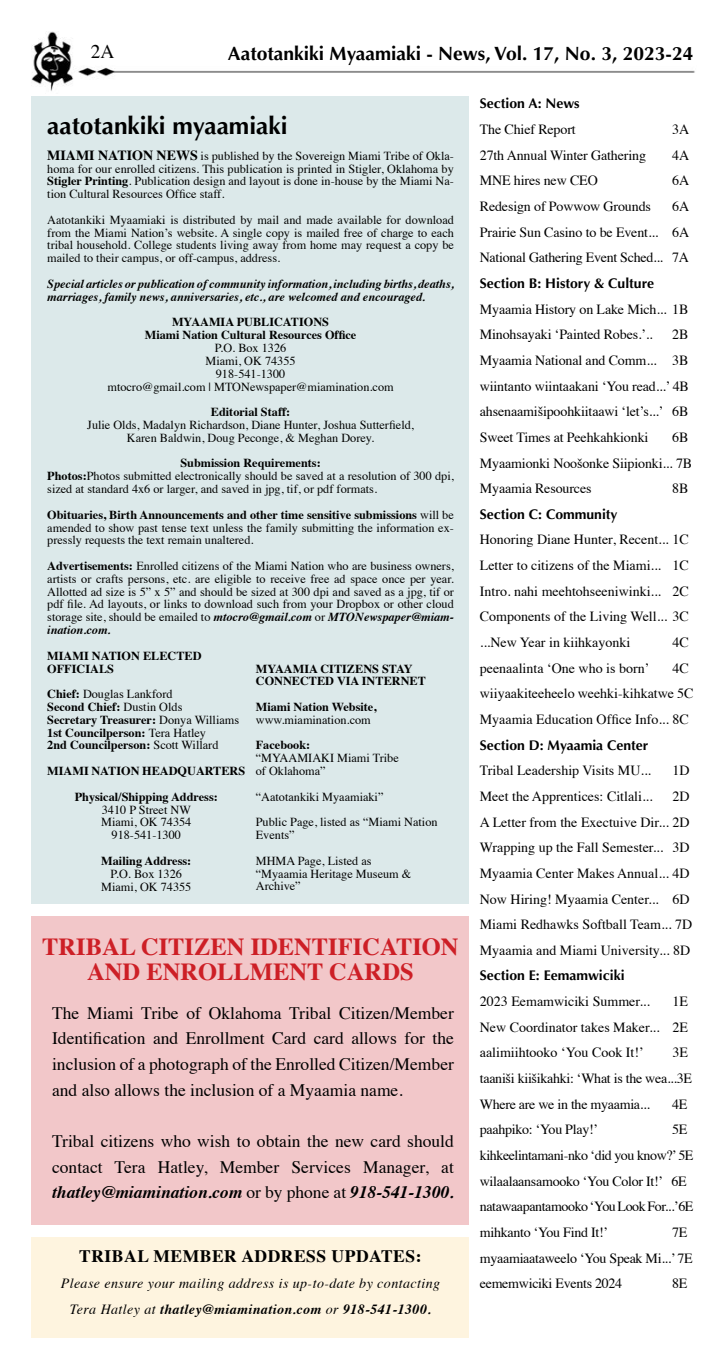
<style>
.page{position:relative;width:725px;height:1371px;background:#fff}
.page>*{position:absolute;margin:0;border:0;box-sizing:border-box;transform-origin:0 0}
.t1{font:700 24.5px/25.6px "Times";color:#cd1f26;text-align:center}
.t2{font:700 24.5px "Optima";color:#000}
.t3{font:700 19.25px "Optima";color:#000}
.t4{font:19.25px "Times";color:#000}
.t5{font:17.5px/25.6px "Times";color:#000;text-align:justify}
.t6{font:700 17.5px "Times";letter-spacing:.03em;color:#000}
.t7{font:14px/25.6px "Times";letter-spacing:-.01em;color:#000}
.t8{font:14px/25.6px "Times";letter-spacing:-.03em;color:#000}
.t9{font:italic 14px/25.6px "Times";letter-spacing:.03em;color:#000;text-align:center}
.t10{font:700 14px "Optima";color:#000}
.t11{font:12.25px/12.8px "Times";color:#000100;text-align:justify}
.t12{font:12.25px/12.8px "Times";color:#000}
.t13{font:700 12.25px/12.8px "Times";color:#000}
.t14{font:italic 700 12.25px/12.8px "Times";color:#000100}
.t15{font:700 12.25px/12.8px "Times";color:#000100;text-align:center}
.s1{font-weight:700;font-size:14px;color:#000}
.s2{color:#000}
.s3{font-weight:700}
.s4{font-weight:700;font-style:italic}
.s5{font-weight:400}
</style>
<div class="page">
<img style="left:32px;top:31px;width:663px;height:60px">
<div style="left:32px;top:96px;width:437px;height:807px;background:#dce9ea"></div>
<div style="left:32px;top:916px;width:437px;height:308px;background:#f2c7c9"></div>
<div style="left:31px;top:1236px;width:438px;height:101px;background:#fef4df"></div>
<h2 class="t4" style="left:91px;top:34px;width:25px">2A</h2>
<h2 class="t3" style="left:228px;top:42px;width:467px">Aatotankiki Myaamiaki - News, Vol. 17, No. 3, 2023-24</h2>
<p class="t10" style="left:480px;top:95px;width:101px">Section A: News</p>
<p class="t7" style="left:480px;top:115px;width:97px">The Chief Report</p>
<p class="t7" style="left:672px;top:115px;width:18px">3A</p>
<p class="t7" style="left:480px;top:141px;width:168px">27th Annual Winter Gathering</p>
<p class="t7" style="left:672px;top:141px;width:18px">4A</p>
<p class="t7" style="left:480px;top:167px;width:119px">MNE hires new CEO</p>
<p class="t7" style="left:672px;top:167px;width:18px">6A</p>
<p class="t7" style="left:480px;top:192px;width:173px">Redesign of Powwow Grounds</p>
<h1 class="t2" style="left:47px;top:111px;width:242px">aatotankiki myaamiaki</h1>
<p class="t11" style="left:47px;top:148px;width:408px"><span class="s1">MIAMI NATION NEWS</span> <span class="s2">is published by the Sovereign Miami Tribe of Okla&shy;homa for our enrolled citizens.</span> This publication is printed in Stigler, Oklahoma by <span class="s3">Stigler Printing</span>. Publication design and layout is done in-house by the Miami Na&shy;tion Cultural Resources Office staff.</p>
<p class="t11" style="left:47px;top:212px;width:408px">Aatotankiki Myaamiaki is distributed by mail and made available for download from the Miami Nation’s website. A single copy is mailed free of charge to each tribal household. College students living away from home may request a copy be mailed to their campus, or off-campus, address.</p>
<p class="t14" style="left:47px;top:276px;width:408px">Special articles or publication of community information, including births, deaths, marriages, family news, anniversaries, etc., are welcomed and encouraged.</p>
<p class="t15" style="left:145px;top:314px;width:213px">MYAAMIA PUBLICATIONS<br>Miami Nation Cultural Resources Office</p>
<p class="t11" style="left:107px;top:340px;width:288px;text-align:center">P.O. Box 1326<br>Miami, OK 74355<br>918-541-1300<br>mtocro@gmail.com | MTONewspaper@miamination.com</p>
<p class="t15" style="left:211px;top:404px;width:81px">Editorial Staff:</p>
<p class="t11" style="left:87px;top:417px;width:328px;text-align:center">Julie Olds, Madalyn Richardson, Diane Hunter, Joshua Sutterfield,<br>Karen Baldwin, Doug Peconge, &amp; Meghan Dorey.</p>
<p class="t11" style="left:47px;top:456px;width:408px;text-align:left;text-indent:133px"><span class="s3">Submission Requirements:<br>Photos:</span>Photos submitted electronically should be saved at a resolution of 300 dpi, sized at standard 4x6 or larger, and saved in jpg, tif, or pdf formats.</p>
<p class="t12" style="left:47px;top:507px;width:408px;text-align:justify"><span class="s3">Obituaries, Birth Announcements and other time sensitive submissions</span> will be amended to show past tense text unless the family submitting the information ex&shy;pressly requests the text remain unaltered.</p>
<p class="t12" style="left:47px;top:558px;width:408px;text-align:justify"><span class="s3">Advertisements:</span> Enrolled citizens of the Miami Nation who are business owners, artists or crafts persons, etc. are eligible to receive free ad space once per year.<br>Allotted ad size is 5” x 5” and should be sized at 300 dpi and saved as a jpg, tif or pdf file. Ad layouts, or links to download such from your Dropbox or other cloud storage site, should be emailed to <span class="s4">mtocro@gmail.com</span> or <span class="s4">MTONewspaper@miam&shy;ination.com.</span></p>
<p class="t13" style="left:47px;top:648px;width:156px">MIAMI NATION ELECTED<br>OFFICIALS</p>
<p class="t13" style="left:47px;top:686px;width:193px">Chief: <span class="s5">Douglas Lankford<br></span>Second Chief: <span class="s5">Dustin Olds<br></span>Secretary Treasurer: <span class="s5">Donya Williams<br></span>1st Councilperson: <span class="s5">Tera Hatley<br></span>2nd Councilperson: <span class="s5">Scott Willard</span></p>
<p class="t13" style="left:47px;top:756px;width:199px;line-height:25.6px;text-align:center">MIAMI NATION HEADQUARTERS<br>Physical/Shipping Address:</p>
<p class="t12" style="left:101px;top:802px;width:92px;text-align:center">3410 P Street NW<br>Miami, OK 74354<br>918-541-1300</p>
<p class="t13" style="left:101px;top:853px;width:91px">Mailing Address:</p>
<p class="t12" style="left:101px;top:866px;width:92px;text-align:center">P.O. Box 1326<br>Miami, OK 74355</p>
<p class="t7" style="left:480px;top:192px;width:211px;text-align:justify;text-indent:192px">6A Prairie Sun Casino to be Event... 6A National Gathering Event Sched... 7A</p>
<p class="t10" style="left:480px;top:275px;width:176px">Section B: History &amp; Culture</p>
<p class="t7" style="left:480px;top:295px;width:210px">Myaamia History on Lake Mich... 1B<br>Minohsayaki ‘Painted Robes.’..</p>
<p class="t7" style="left:480px;top:320px;width:210px;text-align:justify;text-indent:192px">2B Myaamia National and Comm... 3B wiintanto wiintaakani ‘You read...’ 4B ahsenaamišipoohkiitaawi ‘let’s...’ 6B Sweet Times at Peehkahkionki</p>
<p class="t7" style="left:480px;top:423px;width:214px;text-indent:192px">6B<br>Myaamionki Noošonke Siipionki... 7B<br>Myaamia Resources</p>
<p class="t7" style="left:672px;top:474px;width:18px">8B</p>
<p class="t10" style="left:480px;top:506px;width:139px">Section C: Community</p>
<p class="t7" style="left:480px;top:525px;width:210px;text-align:justify">Honoring Diane Hunter, Recent... 1C Letter to citizens of the Miami... 1C Intro. nahi meehtohseeniwinki... 2C Components of the Living Well... 3C ...New Year in kiihkayonki</p>
<p class="t7" style="left:672px;top:628px;width:18px">4C</p>
<p class="t7" style="left:480px;top:654px;width:171px">peenaalinta ‘One who is born’</p>
<p class="t7" style="left:480px;top:654px;width:215px;text-indent:192px">4C wiiyaakiteeheelo weehki-kihkatwe 5C<br>Myaamia Education Office Info... 8C</p>
<p class="t10" style="left:480px;top:736px;width:170px">Section D: Myaamia Center</p>
<p class="t7" style="left:480px;top:756px;width:173px">Tribal Leadership Visits MU...</p>
<p class="t7" style="left:672px;top:756px;width:19px">1D</p>
<p class="t7" style="left:480px;top:782px;width:174px">Meet the Apprentices: Citlali...</p>
<p class="t13" style="left:256px;top:660px;width:171px">MYAAMIA CITIZENS STAY<br>CONNECTED VIA INTERNET</p>
<p class="t13" style="left:256px;top:699px;width:122px">Miami Nation Website,</p>
<p class="t12" style="left:256px;top:712px;width:116px">www.miamination.com</p>
<p class="t13" style="left:256px;top:737px;width:56px">Facebook:</p>
<p class="t12" style="left:256px;top:750px;width:144px">“MYAAMIAKI Miami Tribe of Oklahoma”</p>
<p class="t12" style="left:256px;top:782px;width:183px;line-height:25.6px">“Aatotankiki Myaamiaki”<br>Public Page, listed as “Miami Nation</p>
<p class="t12" style="left:256px;top:821px;width:117px;line-height:25.6px">Events”<br>MHMA Page, Listed as</p>
<p class="t12" style="left:256px;top:866px;width:157px">“Myaamia Heritage Museum &amp;<br>Archive”</p>
<p class="t7" style="left:480px;top:782px;width:214px;text-indent:192px">2D<br>A Letter from the Exectuive Dir... 2D<br>Wrapping up the Fall Semester... 3D<br>Myaamia Center Makes Annual... 4D<br>Now Hiring! Myaamia Center... 6D<br>Miami Redhawks Softball Team... 7D<br>Myaamia and Miami University... 8D</p>
<p class="t10" style="left:480px;top:967px;width:146px">Section E: Eemamwiciki</p>
<p class="t7" style="left:480px;top:987px;width:171px">2023 Eemamwiciki Summer...</p>
<h1 class="t1" style="left:42px;top:930px;width:418px">TRIBAL CITIZEN IDENTIFICATION<br>AND ENROLLMENT CARDS</h1>
<p class="t7" style="left:480px;top:987px;width:210px;text-align:justify;text-indent:192px">1E New Coordinator takes Maker... 2E aalimiihtooko ‘You Cook It!’</p>
<p class="t5" style="left:52px;top:998px;width:403px">The Miami Tribe of Oklahoma Tribal Citizen/Member Identification and Enrollment Card card allows for the inclusion of a photograph of the Enrolled Citizen/Member and also allows the inclusion of a Myaamia name.</p>
<p class="t5" style="left:52px;top:1126px;width:403px">Tribal citizens who wish to obtain the new card should contact Tera Hatley, Member Services Manager, at <span class="s4">thatley@miamination.com</span> or by phone at <span class="s4">918-541-1300.</span></p>
<p class="t7" style="left:480px;top:1038px;width:214px;text-indent:192px">3E taaniši kiišikahki: ‘What is the wea...3E<br>Where are we in the myaamia...</p>
<p class="t7" style="left:672px;top:1089px;width:17px">4E</p>
<p class="t8" style="left:480px;top:1115px;width:215px;text-indent:192px">5E kihkeelintamani-nko ‘did you know?’ 5E wilaalaansamooko ‘You Color It!’ 6E natawaapantamooko ‘You Look For...’6E mihkanto ‘You Find It!’</p>
<p class="t7" style="left:480px;top:1115px;width:120px">paahpiko: ‘You Play!’</p>
<p class="t7" style="left:480px;top:1218px;width:214px;text-indent:192px">7E myaamiaataweelo ‘You Speak Mi...’ 7E eememwiciki Events 2024</p>
<p class="t6" style="left:79px;top:1239px;width:344px">TRIBAL MEMBER ADDRESS UPDATES:</p>
<p class="t9" style="left:61px;top:1269px;width:381px">Please ensure your mailing address is up-to-date by contacting<br>Tera Hatley at <span class="s3">thatley@miamination.com</span> or <span class="s3">918-541-1300.</span></p>
<p class="t7" style="left:672px;top:1269px;width:17px">8E</p>
</div>
